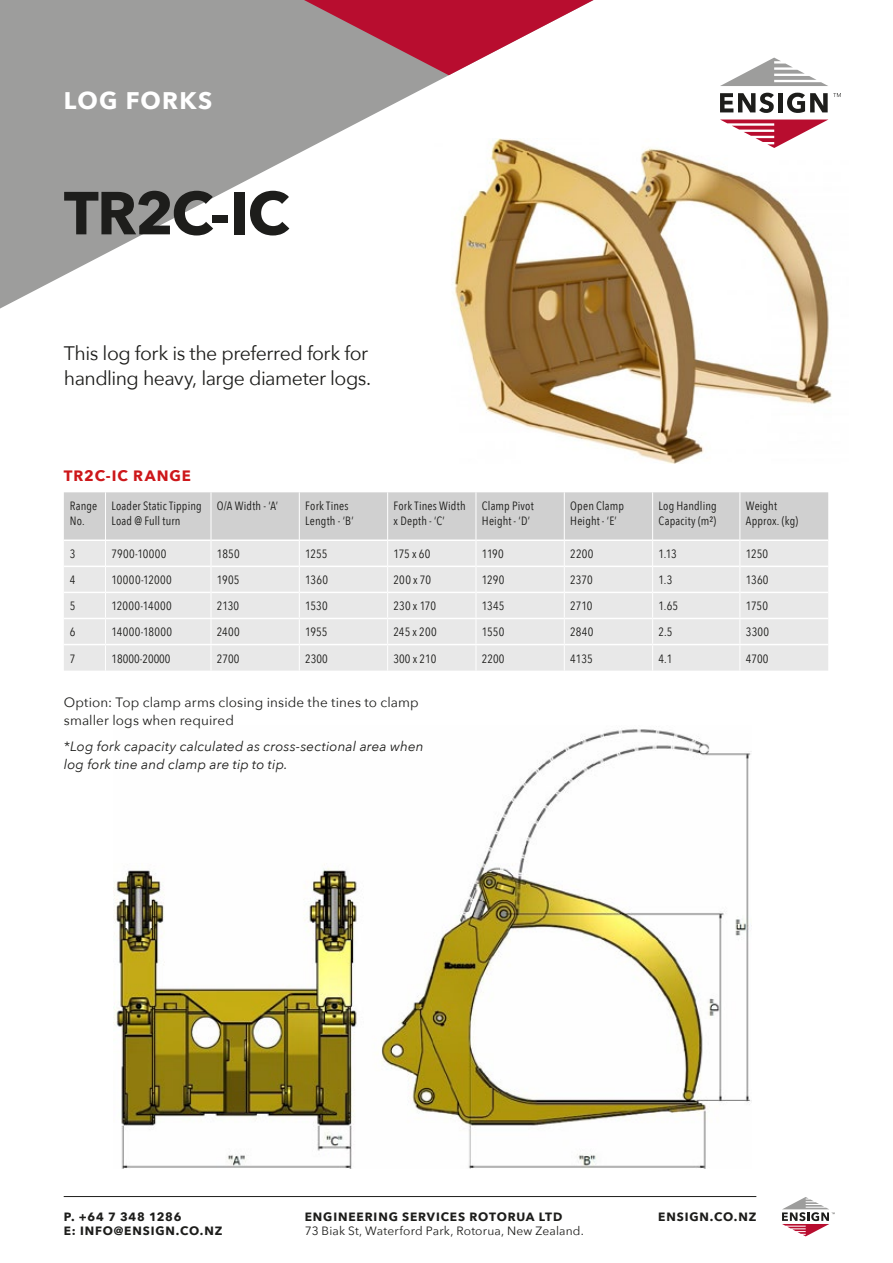
<style>
.page{position:relative;width:893px;height:1263px;background:#fff}
.page>*{position:absolute;margin:0;border:0;box-sizing:border-box;transform-origin:0 0}
.t1{font:700 60px "Avenir Next";letter-spacing:-.03em;color:#1d1d1b}
.t2{font:700 24px "Avenir Next";letter-spacing:.05em;color:#fff}
.t3{font:19.5px/25.5px "Avenir Next";letter-spacing:-.025em;color:#1d1d1b}
.t4{font:700 15px "Avenir Next";letter-spacing:.06em;color:#cd171a}
.t5{font:italic 13.5px/18px "Avenir Next";letter-spacing:.01em;color:#1d1d1b}
.t6{font:13.5px/18px "Avenir Next";letter-spacing:.01em;color:#1d1d1b}
.t7{font:12px/14.4px "Avenir Next Condensed";letter-spacing:.01em;color:#1d1d1b}
.t8{font:700 12px "Avenir Next";letter-spacing:.07em;color:#1d1d1b}
.t9{font:12px "Avenir Next Condensed";letter-spacing:.03em;color:#1d1d1b}
.t10{font:12px "Avenir Next";letter-spacing:.01em;color:#1d1d1b}
</style>
<div class="page">
<svg style="left:0;top:0;width:449px;height:309px;fill:#9d9d9c"></svg>
<svg style="left:247px;top:0;width:347px;height:75px"></svg>
<hr style="left:64px;top:1196px;width:692px;height:1px;background:#1d1d1b">
<svg style="left:720px;top:93px;width:54px;height:20px"></svg>
<div style="left:778px;top:93px;width:5px;height:19px;background:#1d1d1b"></div>
<svg style="left:720px;top:58px;width:108px;height:28px"></svg>
<svg style="left:721px;top:120px;width:107px;height:18px"></svg>
<svg style="left:787px;top:93px;width:54px;height:20px"></svg>
<svg style="left:782px;top:1197px;width:53px;height:39px"></svg>
<img style="left:114px;top:729px;width:638px;height:440px">
<svg style="left:64px;top:492px;width:764px;height:179px;background:#e2e2e2"></svg>
<hr style="left:64px;top:618px;width:42px;height:1px;background:#fff">
<hr style="left:106px;top:618px;width:105px;height:1px;background:#fff">
<hr style="left:211px;top:618px;width:88px;height:1px;background:#fff">
<hr style="left:299px;top:618px;width:89px;height:1px;background:#fff">
<hr style="left:388px;top:618px;width:88px;height:1px;background:#fff">
<hr style="left:476px;top:618px;width:88px;height:1px;background:#fff">
<hr style="left:564px;top:618px;width:89px;height:1px;background:#fff">
<hr style="left:653px;top:618px;width:87px;height:1px;background:#fff">
<hr style="left:740px;top:618px;width:88px;height:1px;background:#fff">
<hr style="left:64px;top:644px;width:42px;height:1px;background:#fff">
<hr style="left:106px;top:644px;width:105px;height:1px;background:#fff">
<hr style="left:211px;top:644px;width:88px;height:1px;background:#fff">
<hr style="left:299px;top:644px;width:89px;height:1px;background:#fff">
<hr style="left:388px;top:644px;width:88px;height:1px;background:#fff">
<hr style="left:476px;top:644px;width:88px;height:1px;background:#fff">
<hr style="left:564px;top:644px;width:89px;height:1px;background:#fff">
<hr style="left:653px;top:644px;width:87px;height:1px;background:#fff">
<hr style="left:740px;top:644px;width:88px;height:1px;background:#fff">
<img style="left:435px;top:138px;width:397px;height:325px">
<h2 class="t2" style="left:64px;top:80px;width:150px">LOG FORKS</h2>
<h1 class="t1" style="left:64px;top:161px;width:227px">TR2C-IC</h1>
<h3 class="t3" style="left:64px;top:339px;width:309px">This log fork is the preferred fork for handling heavy, large diameter logs.</h3>
<p class="t4" style="left:64px;top:463px;width:129px">TR2C-IC RANGE</p>
<p class="t7" style="left:70px;top:498px;width:29px">Range<br>No.</p>
<p class="t7" style="left:112px;top:498px;width:92px">Loader Static Tipping<br>Load @ Full turn</p>
<p class="t7" style="left:217px;top:498px;width:63px">O/A Width - ‘A’</p>
<p class="t7" style="left:305px;top:498px;width:50px">Fork Tines<br>Length - ‘B’</p>
<p class="t7" style="left:394px;top:498px;width:73px">Fork Tines Width x Depth - ‘C’</p>
<p class="t7" style="left:482px;top:498px;width:53px">Clamp Pivot<br>Height - ‘D’</p>
<p class="t7" style="left:570px;top:498px;width:55px">Open Clamp<br>Height - ‘E’</p>
<p class="t7" style="left:659px;top:498px;width:60px">Log Handling<br>Capacity (m²)</p>
<p class="t7" style="left:746px;top:498px;width:54px">Weight<br>Approx. (kg)</p>
<p class="t7" style="left:70px;top:546px;width:7px">3</p>
<p class="t9" style="left:112px;top:544px;width:56px">7900-10000</p>
<p class="t7" style="left:217px;top:546px;width:24px">1850</p>
<p class="t7" style="left:305px;top:546px;width:24px">1255</p>
<p class="t7" style="left:394px;top:546px;width:38px">175 x 60</p>
<p class="t7" style="left:482px;top:546px;width:23px">1190</p>
<p class="t7" style="left:570px;top:546px;width:25px">2200</p>
<p class="t7" style="left:659px;top:546px;width:20px">1.13</p>
<p class="t7" style="left:746px;top:546px;width:24px">1250</p>
<p class="t7" style="left:70px;top:572px;width:7px">4</p>
<p class="t9" style="left:111px;top:570px;width:62px">10000-12000</p>
<p class="t7" style="left:217px;top:572px;width:24px">1905</p>
<p class="t7" style="left:305px;top:572px;width:24px">1360</p>
<p class="t7" style="left:394px;top:572px;width:39px">200 x 70</p>
<p class="t7" style="left:482px;top:572px;width:24px">1290</p>
<p class="t7" style="left:570px;top:572px;width:24px">2370</p>
<p class="t7" style="left:659px;top:572px;width:15px">1.3</p>
<p class="t7" style="left:746px;top:572px;width:24px">1360</p>
<p class="t7" style="left:70px;top:598px;width:7px">5</p>
<p class="t9" style="left:111px;top:596px;width:62px">12000-14000</p>
<p class="t7" style="left:217px;top:598px;width:24px">2130</p>
<p class="t7" style="left:305px;top:598px;width:24px">1530</p>
<p class="t7" style="left:394px;top:598px;width:44px">230 x 170</p>
<p class="t7" style="left:482px;top:598px;width:24px">1345</p>
<p class="t7" style="left:570px;top:598px;width:24px">2710</p>
<p class="t7" style="left:659px;top:598px;width:21px">1.65</p>
<p class="t7" style="left:746px;top:598px;width:24px">1750</p>
<p class="t7" style="left:70px;top:624px;width:7px">6</p>
<p class="t9" style="left:111px;top:622px;width:62px">14000-18000</p>
<p class="t7" style="left:217px;top:624px;width:24px">2400</p>
<p class="t7" style="left:305px;top:624px;width:24px">1955</p>
<p class="t7" style="left:394px;top:624px;width:45px">245 x 200</p>
<p class="t7" style="left:482px;top:624px;width:24px">1550</p>
<p class="t7" style="left:570px;top:624px;width:25px">2840</p>
<p class="t7" style="left:659px;top:624px;width:16px">2.5</p>
<p class="t7" style="left:746px;top:624px;width:25px">3300</p>
<p class="t7" style="left:70px;top:650px;width:7px">7</p>
<p class="t7" style="left:111px;top:650px;width:61px">18000-20000</p>
<p class="t7" style="left:217px;top:650px;width:24px">2700</p>
<p class="t7" style="left:305px;top:650px;width:24px">2300</p>
<p class="t7" style="left:394px;top:650px;width:44px">300 x 210</p>
<p class="t7" style="left:482px;top:650px;width:24px">2200</p>
<p class="t7" style="left:570px;top:650px;width:24px">4135</p>
<p class="t7" style="left:659px;top:650px;width:15px">4.1</p>
<p class="t7" style="left:746px;top:650px;width:24px">4700</p>
<p class="t6" style="left:64px;top:692px;width:356px">Option: Top clamp arms closing inside the tines to clamp smaller logs when required</p>
<p class="t5" style="left:64px;top:737px;width:361px">*Log fork capacity calculated as cross-sectional area when log fork tine and clamp are tip to tip.</p>
<p class="t8" style="left:64px;top:1206px;width:119px">P. +64 7 348 1286</p>
<p class="t8" style="left:658px;top:1206px;width:100px">ENSIGN.CO.NZ</p>
<p class="t8" style="left:64px;top:1221px;width:160px">E: INFO@ENSIGN.CO.NZ</p>
<p class="t8" style="left:305px;top:1206px;width:259px">ENGINEERING SERVICES ROTORUA LTD</p>
<p class="t10" style="left:305px;top:1221px;width:281px">73 Biak St, Waterford Park, Rotorua, New Zealand.</p>
</div>
